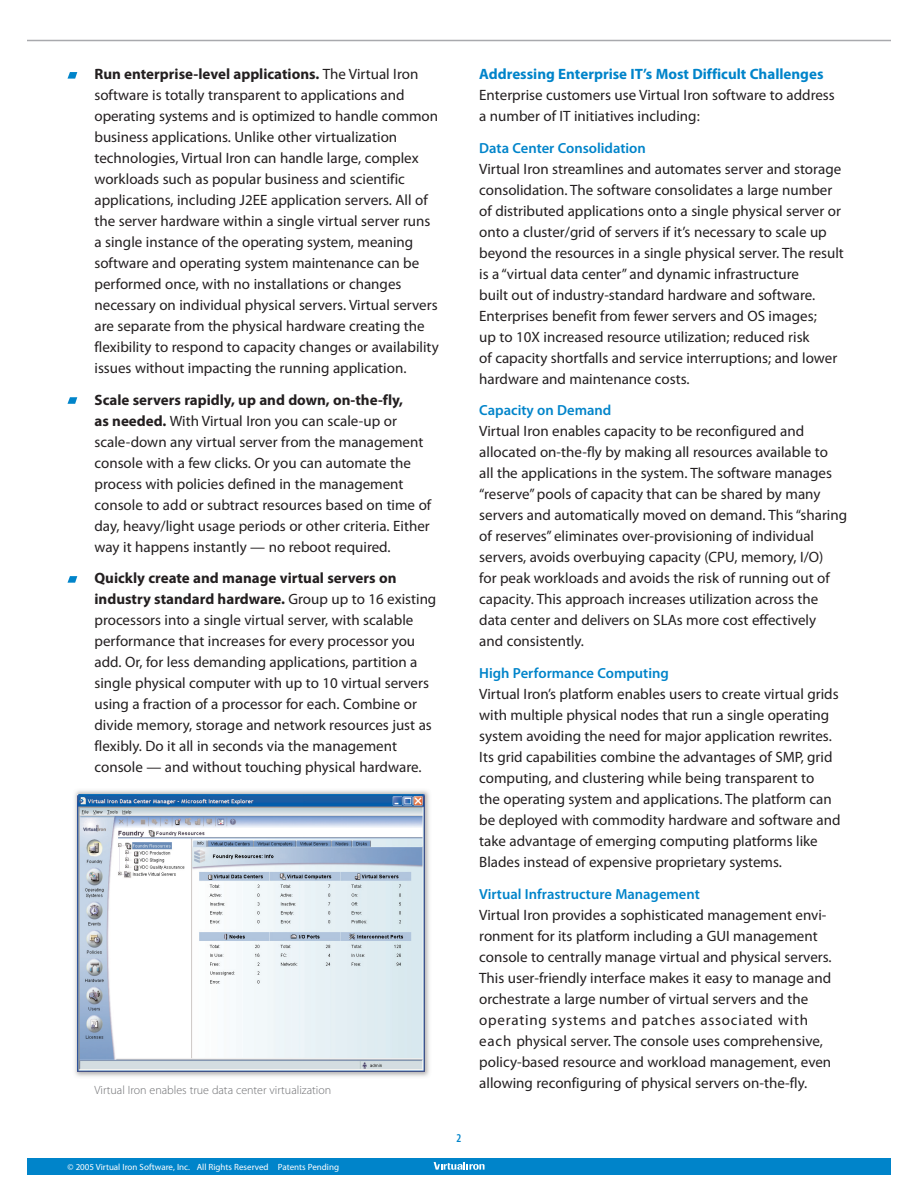
<style>
.page{position:relative;width:918px;height:1188px;background:#fff}
.page>*{position:absolute;margin:0;border:0;box-sizing:border-box;transform-origin:0 0}
.t1{font:15px/21px "Myriad Pro";color:#231f20}
.t2{font:700 15px "Myriad Pro";color:#0084ca}
.t3{font:600 14.7px "Myriad Pro";color:#0084ca}
.t4{font:300 12px "Myriad Pro";color:#6d6e71}
.t5{font:600 condensed 12px "Myriad Pro";color:#0084ca}
.t6{font:9px "Myriad Pro";color:#fff}
.s1{font-weight:700}
</style>
<div class="page">
<img style="left:74px;top:790px;width:356px;height:287px">
<div style="left:27px;top:1158px;width:864px;height:16px;background:#0084ca"></div>
<svg style="left:434px;top:1162px;width:51px;height:8px"></svg>
<hr style="left:27px;top:40px;width:864px;height:1px;background:#a8a9ad">
<svg style="left:68px;top:72px;width:9px;height:7px"></svg>
<svg style="left:68px;top:397px;width:9px;height:7px"></svg>
<svg style="left:68px;top:576px;width:9px;height:7px"></svg>
<img style="left:77px;top:794px;width:348px;height:277px">
<p class="t1" style="left:94px;top:64px;width:346px"><span class="s1">Run enterprise-level applications.</span> The Virtual Iron software is totally transparent to applications and operating systems and is optimized to handle common business applications. Unlike other virtualization technologies, Virtual Iron can handle large, complex workloads such as popular business and scientific applications, including J2EE application servers. All of the server hardware within a single virtual server runs a single instance of the operating system, meaning software and operating system maintenance can be performed once, with no installations or changes necessary on individual physical servers. Virtual servers are separate from the physical hardware creating the flexibility to respond to capacity changes or availability issues without impacting the running application.</p>
<p class="t1" style="left:94px;top:390px;width:338px"><span class="s1">Scale servers rapidly, up and down, on-the-fly,<br>as needed.</span> With Virtual Iron you can scale-up or scale-down any virtual server from the management console with a few clicks. Or you can automate the process with policies defined in the management console to add or subtract resources based on time of day, heavy/light usage periods or other criteria. Either way it happens instantly — no reboot required.</p>
<p class="t1" style="left:94px;top:569px;width:343px"><span class="s1">Quickly create and manage virtual servers on industry standard hardware.</span> Group up to 16 existing processors into a single virtual server, with scalable performance that increases for every processor you add. Or, for less demanding applications, partition a single physical computer with up to 10 virtual servers using a fraction of a processor for each. Combine or divide memory, storage and network resources just as flexibly. Do it all in seconds via the management console — and without touching physical hardware.</p>
<p class="t4" style="left:94px;top:1085px;width:238px">Virtual Iron enables true data center virtualization</p>
<p class="t6" style="left:68px;top:1163px;width:273px">© 2005 Virtual Iron Software, Inc. All Rights Reserved Patents Pending</p>
<p class="t5" style="left:456px;top:1134px;width:6px">2</p>
<p class="t2" style="left:479px;top:68px;width:346px">Addressing Enterprise IT’s Most Difficult Challenges</p>
<p class="t1" style="left:479px;top:85px;width:357px">Enterprise customers use Virtual Iron software to address a number of IT initiatives including:</p>
<p class="t3" style="left:479px;top:142px;width:168px">Data Center Consolidation</p>
<p class="t1" style="left:479px;top:159px;width:366px">Virtual Iron streamlines and automates server and storage consolidation. The software consolidates a large number of distributed applications onto a single physical server or onto a cluster/grid of servers if it’s necessary to scale up beyond the resources in a single physical server. The result is a “virtual data center” and dynamic infrastructure<br>built out of industry-standard hardware and software.<br>Enterprises benefit from fewer servers and OS images;<br>up to 10X increased resource utilization; reduced risk<br>of capacity shortfalls and service interruptions; and lower hardware and maintenance costs.</p>
<p class="t3" style="left:479px;top:405px;width:134px">Capacity on Demand</p>
<p class="t1" style="left:479px;top:422px;width:369px">Virtual Iron enables capacity to be reconfigured and allocated on-the-fly by making all resources available to<br>all the applications in the system. The software manages “reserve” pools of capacity that can be shared by many servers and automatically moved on demand. This “sharing of reserves” eliminates over-provisioning of individual servers, avoids overbuying capacity (CPU, memory, I/O)<br>for peak workloads and avoids the risk of running out of capacity. This approach increases utilization across the data center and delivers on SLAs more cost effectively<br>and consistently.</p>
<p class="t3" style="left:479px;top:668px;width:191px">High Performance Computing</p>
<p class="t1" style="left:479px;top:685px;width:363px">Virtual Iron’s platform enables users to create virtual grids with multiple physical nodes that run a single operating system avoiding the need for major application rewrites.<br>Its grid capabilities combine the advantages of SMP, grid computing, and clustering while being transparent to<br>the operating system and applications. The platform can be deployed with commodity hardware and software and take advantage of emerging computing platforms like Blades instead of expensive proprietary systems.</p>
<p class="t3" style="left:479px;top:888px;width:222px">Virtual Infrastructure Management</p>
<p class="t1" style="left:479px;top:906px;width:354px">Virtual Iron provides a sophisticated management envi&shy;ronment for its platform including a GUI management console to centrally manage virtual and physical servers.<br>This user-friendly interface makes it easy to manage and orchestrate a large number of virtual servers and the operating systems and patches associated with each physical server. The console uses comprehensive, policy-based resource and workload management, even allowing reconfiguring of physical servers on-the-fly.</p>
</div>
